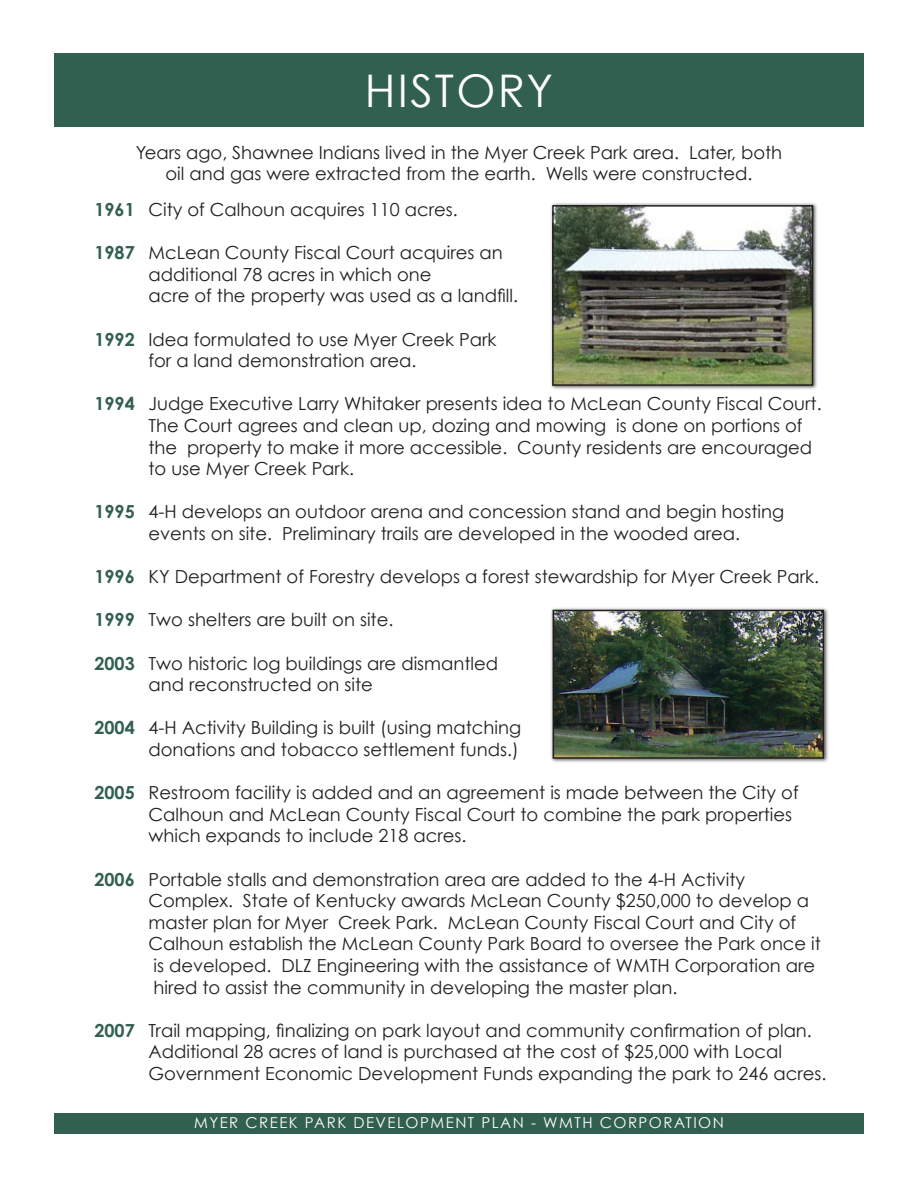
<style>
.page{position:relative;width:918px;height:1188px;background:#fff}
.page>*{position:absolute;margin:0;border:0;box-sizing:border-box;transform-origin:0 0}
.t1{font:45px "Century Gothic";letter-spacing:.05em;color:#fff}
.t2{font:18px/21.6px "Century Gothic";color:#231f20}
.t3{font:15px "Century Gothic";letter-spacing:.1em;color:#fff}
.s1{font-weight:700;color:#315f50}
</style>
<div class="page">
<div style="left:54px;top:54px;width:810px;height:73px;background:#315f50"></div>
<div style="left:54px;top:1113px;width:810px;height:21px;background:#315f50"></div>
<div style="left:549px;top:607px;width:280px;height:157px;background:#231f20;opacity:.75"></div>
<img style="left:556px;top:613px;width:265px;height:143px">
<div style="left:553px;top:610px;width:271px;height:149px;border:2px solid #231f20"></div>
<div style="left:549px;top:202px;width:270px;height:189px;background:#231f20;opacity:.75"></div>
<img style="left:555px;top:208px;width:255px;height:175px">
<div style="left:552px;top:205px;width:261px;height:181px;border:2px solid #231f20"></div>
<h1 class="t1" style="left:365px;top:64px;width:190px">HISTORY</h1>
<p class="t2" style="left:136px;top:141px;width:648px;text-align:center">Years ago, Shawnee Indians lived in the Myer Creek Park area. Later, both oil and gas were extracted from the earth. Wells were constructed.</p>
<p class="t2" style="left:94px;top:198px;width:365px"><span class="s1">1961</span> City of Calhoun acquires 110 acres.</p>
<p class="t2" style="left:149px;top:242px;width:371px;text-indent:-54px"><span class="s1">1987</span> McLean County Fiscal Court acquires an additional 78 acres in which one<br>acre of the property was used as a landfill.</p>
<p class="t2" style="left:149px;top:328px;width:350px;text-indent:-54px"><span class="s1">1992</span> Idea formulated to use Myer Creek Park for a land demonstration area.</p>
<p class="t2" style="left:149px;top:393px;width:675px;text-indent:-54px"><span class="s1">1994</span> Judge Executive Larry Whitaker presents idea to McLean County Fiscal Court.<br>The Court agrees and clean up, dozing and mowing is done on portions of the property to make it more accessible. County residents are encouraged to use Myer Creek Park.</p>
<p class="t2" style="left:94px;top:501px;width:691px;text-align:center"><span class="s1">1995</span> 4-H develops an outdoor arena and concession stand and begin hosting events on site. Preliminary trails are developed in the wooded area.</p>
<p class="t2" style="left:94px;top:566px;width:726px"><span class="s1">1996</span> KY Department of Forestry develops a forest stewardship for Myer Creek Park.</p>
<p class="t2" style="left:94px;top:609px;width:300px"><span class="s1">1999</span> Two shelters are built on site.</p>
<p class="t2" style="left:149px;top:652px;width:351px;text-indent:-54px"><span class="s1">2003</span> Two historic log buildings are dismantled and reconstructed on site</p>
<p class="t2" style="left:94px;top:717px;width:428px;text-align:right"><span class="s1">2004</span> 4-H Activity Building is built (using matching donations and tobacco settlement funds.)</p>
<p class="t2" style="left:149px;top:782px;width:652px;text-indent:-54px"><span class="s1">2005</span> Restroom facility is added and an agreement is made between the City of<br>Calhoun and McLean County Fiscal Court to combine the park properties which expands to include 218 acres.</p>
<p class="t2" style="left:149px;top:868px;width:674px;text-indent:-54px"><span class="s1">2006</span> Portable stalls and demonstration area are added to the 4-H Activity Complex. State of Kentucky awards McLean County $250,000 to develop a master plan for Myer Creek Park. McLean County Fiscal Court and City of Calhoun establish the McLean County Park Board to oversee the Park once it is developed. DLZ Engineering with the assistance of WMTH Corporation are hired to assist the community in developing the master plan.</p>
<p class="t2" style="left:149px;top:1019px;width:679px;text-indent:-54px"><span class="s1">2007</span> Trail mapping, finalizing on park layout and community confirmation of plan.<br>Additional 28 acres of land is purchased at the cost of $25,000 with Local<br>Government Economic Development Funds expanding the park to 246 acres.</p>
<p class="t3" style="left:194px;top:1113px;width:531px">MYER CREEK PARK DEVELOPMENT PLAN - WMTH CORPORATION</p>
</div>
